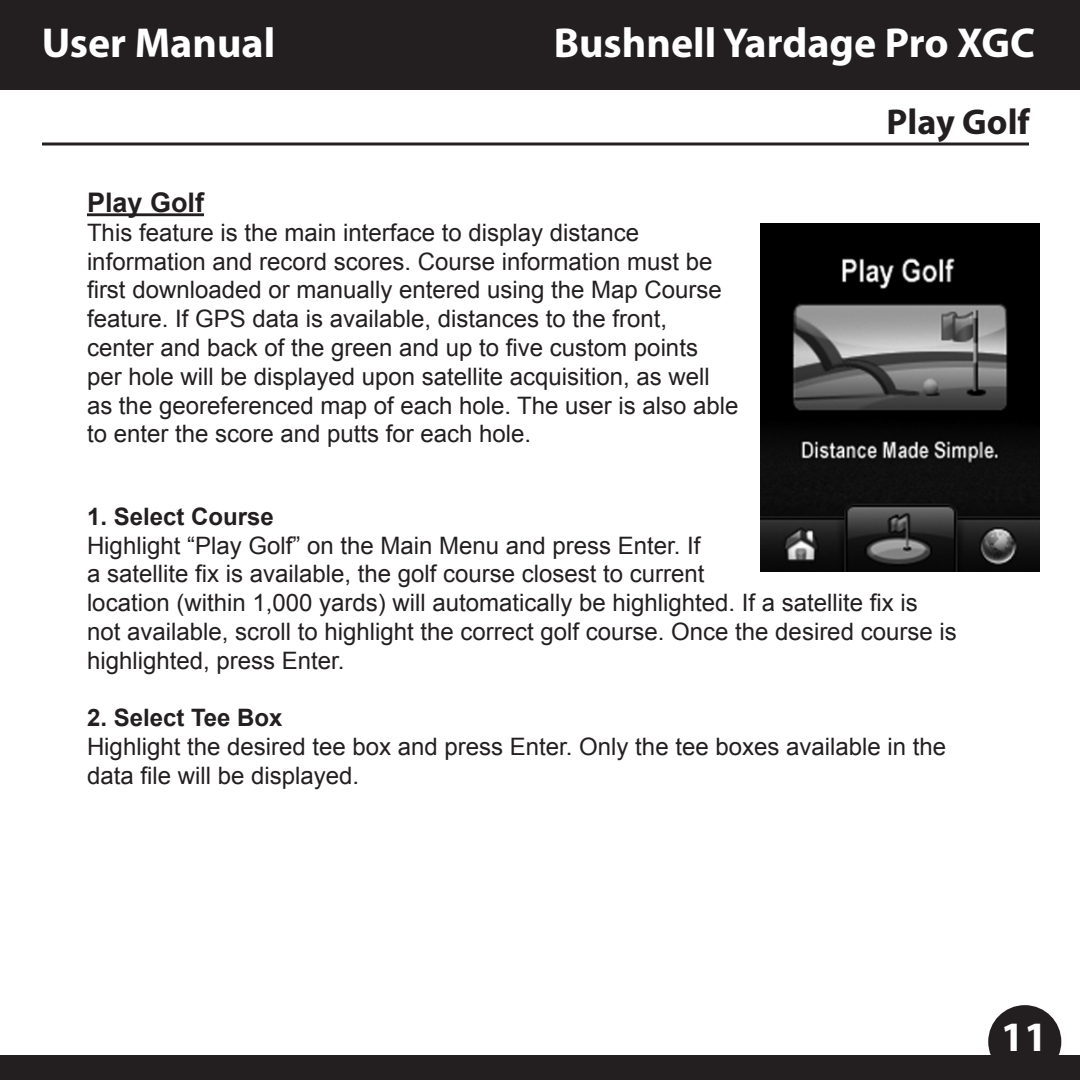
<style>
.page{position:relative;width:1080px;height:1080px;background:#fff}
.page>*{position:absolute;margin:0;border:0;box-sizing:border-box;transform-origin:0 0}
.t1{font:700 42px "Myriad Pro";color:#fff}
.t2{font:700 36px "Myriad Pro";color:#231f20}
.t3{font:700 27px "Arial";color:#231f20}
.t4{font:24px/28.8px "Arial";color:#231f20}
.t5{font:700 24px "Arial";color:#231f20}
</style>
<div class="page">
<div style="left:0;top:0;width:1080px;height:90px;background:#231f20"></div>
<div style="left:0;top:1055px;width:1080px;height:25px;background:#231f20"></div>
<div style="left:988px;top:1005px;width:73px;height:73px;background:#231f20;border-radius:50%"></div>
<svg style="left:42px;top:142px;width:987px;height:4px;background:#595657"></svg>
<hr style="left:87px;top:213px;width:117px;height:3px;background:#231f20">
<img style="left:760px;top:224px;width:279px;height:348px">
<p class="t1" style="left:42px;top:16px;width:235px">User Manual</p>
<p class="t1" style="left:554px;top:16px;width:483px">Bushnell Yardage Pro XGC</p>
<p class="t3" style="left:87px;top:185px;width:119px">Play Golf</p>
<p class="t4" style="left:87px;top:218px;width:653px">This feature is the main interface to display distance information and record scores. Course information must be first downloaded or manually entered using the Map Course feature. If GPS data is available, distances to the front, center and back of the green and up to five custom points per hole will be displayed upon satellite acquisition, as well as the georeferenced map of each hole. The user is also able to enter the score and putts for each hole.</p>
<p class="t2" style="left:887px;top:98px;width:145px">Play Golf</p>
<p class="t5" style="left:87px;top:501px;width:188px">1. Select Course</p>
<p class="t4" style="left:87px;top:531px;width:871px">Highlight “Play Golf” on the Main Menu and press Enter. If<br>a satellite fix is available, the golf course closest to current<br>location (within 1,000 yards) will automatically be highlighted. If a satellite fix is not available, scroll to highlight the correct golf course. Once the desired course is highlighted, press Enter.</p>
<p class="t5" style="left:87px;top:702px;width:197px">2. Select Tee Box</p>
<p class="t4" style="left:87px;top:733px;width:861px">Highlight the desired tee box and press Enter. Only the tee boxes available in the data file will be displayed.</p>
<p class="t1" style="left:1001px;top:1009px;width:48px">11</p>
</div>
